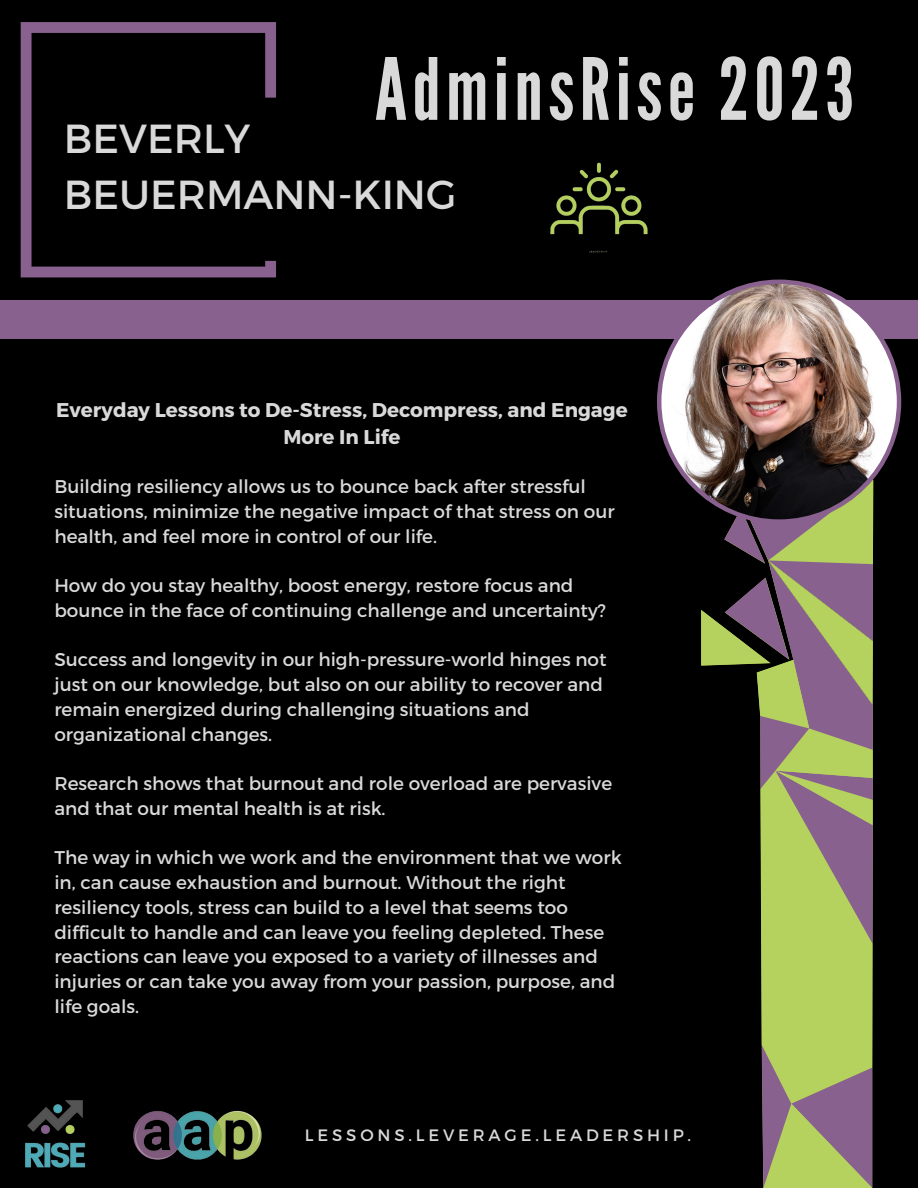
<style>
.page{position:relative;width:918px;height:1188px;background:#000}
.page>*{position:absolute;margin:0;border:0;box-sizing:border-box;transform-origin:0 0}
.t1{font:85.5px "League Gothic";letter-spacing:.06em;color:#d9d9d9}
.t2{font:40.5px/56.2px "Montserrat";color:#d9d9d9}
.t3{font:700 19.95px/27px "Montserrat";color:#d9d9d9;text-align:center}
.t4{font:18.45px/24.8px "Montserrat";color:#d9d9d9}
.t5{font:16.5px "Montserrat";letter-spacing:.23em;color:#d9d9d9}
</style>
<div class="page">
<svg style="left:21px;top:22px;width:255px;height:255px"></svg>
<svg style="left:701px;top:524px;width:172px;height:664px"></svg>
<div style="left:0;top:301px;width:918px;height:38px;background:#89618f"></div>
<img style="left:25px;top:1100px;width:61px;height:68px">
<img style="left:133px;top:1110px;width:129px;height:50px">
<img style="left:657px;top:280px;width:244px;height:244px">
<img style="left:550px;top:162px;width:98px;height:91px">
<h1 class="t1" style="left:375px;top:40px;width:480px">AdminsRise 2023</h1>
<h2 class="t2" style="left:64px;top:108px;width:394px">BEVERLY<br>BEUERMANN-KING</h2>
<p class="t3" style="left:56px;top:395px;width:573px">Everyday Lessons to De-Stress, Decompress, and Engage<br>More In Life</p>
<p class="t4" style="left:54px;top:473px;width:562px">Building resiliency allows us to bounce back after stressful situations, minimize the negative impact of that stress on our health, and feel more in control of our life.</p>
<p class="t4" style="left:54px;top:572px;width:553px">How do you stay healthy, boost energy, restore focus and bounce in the face of continuing challenge and uncertainty?</p>
<p class="t4" style="left:54px;top:647px;width:554px">Success and longevity in our high-pressure-world hinges not just on our knowledge, but also on our ability to recover and remain energized during challenging situations and organizational changes.</p>
<p class="t4" style="left:54px;top:770px;width:559px">Research shows that burnout and role overload are pervasive and that our mental health is at risk.</p>
<p class="t4" style="left:54px;top:845px;width:569px">The way in which we work and the environment that we work in, can cause exhaustion and burnout. Without the right resiliency tools, stress can build to a level that seems too difficult to handle and can leave you feeling depleted. These reactions can leave you exposed to a variety of illnesses and injuries or can take you away from your passion, purpose, and life goals.</p>
<p class="t5" style="left:305px;top:1124px;width:388px">LESSONS.LEVERAGE.LEADERSHIP.</p>
</div>
